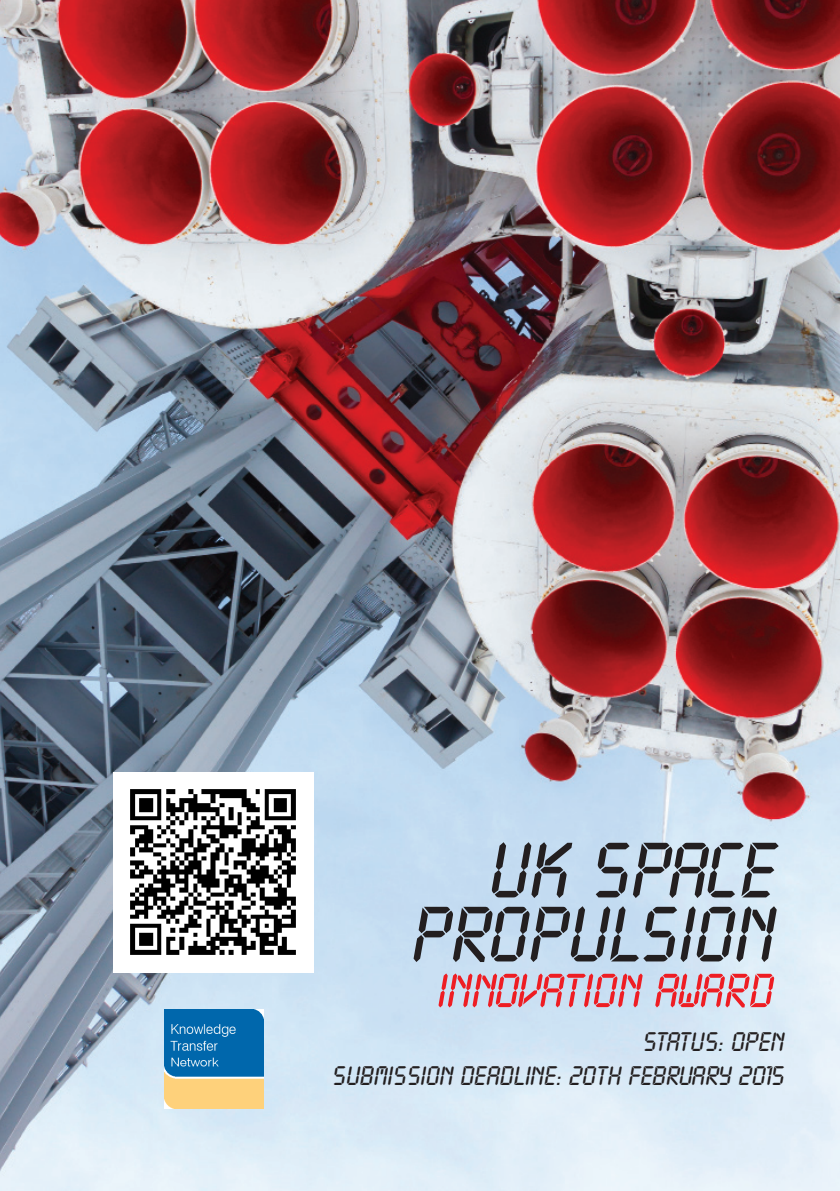
<style>
.page{position:relative;width:840px;height:1191px;background:#fff}
.page>*{position:absolute;margin:0;border:0;box-sizing:border-box;transform-origin:0 0}
.t1{font:82px/64px "Lcd D";color:#231f20;text-align:right}
.t2{font:50px "Lcd D";color:#ee1d23}
.t3{font:28px "Lcd D";color:#231f20}
</style>
<div class="page">
<img style="left:0;top:0;width:839px;height:1191px">
<img style="left:164px;top:1009px;width:99px;height:99px">
<img style="left:113px;top:772px;width:200px;height:200px">
<p class="t1" style="left:408px;top:841px;width:364px">UK SPACE<br>PROPULSION</p>
<p class="t2" style="left:435px;top:965px;width:337px">INNOVATION AWARD</p>
<p class="t3" style="left:641px;top:1028px;width:143px">STATUS: OPEN</p>
<p class="t3" style="left:331px;top:1061px;width:453px">SUBMISSION DEADLINE: 20TH FEBRUARY 2015</p>
</div>
